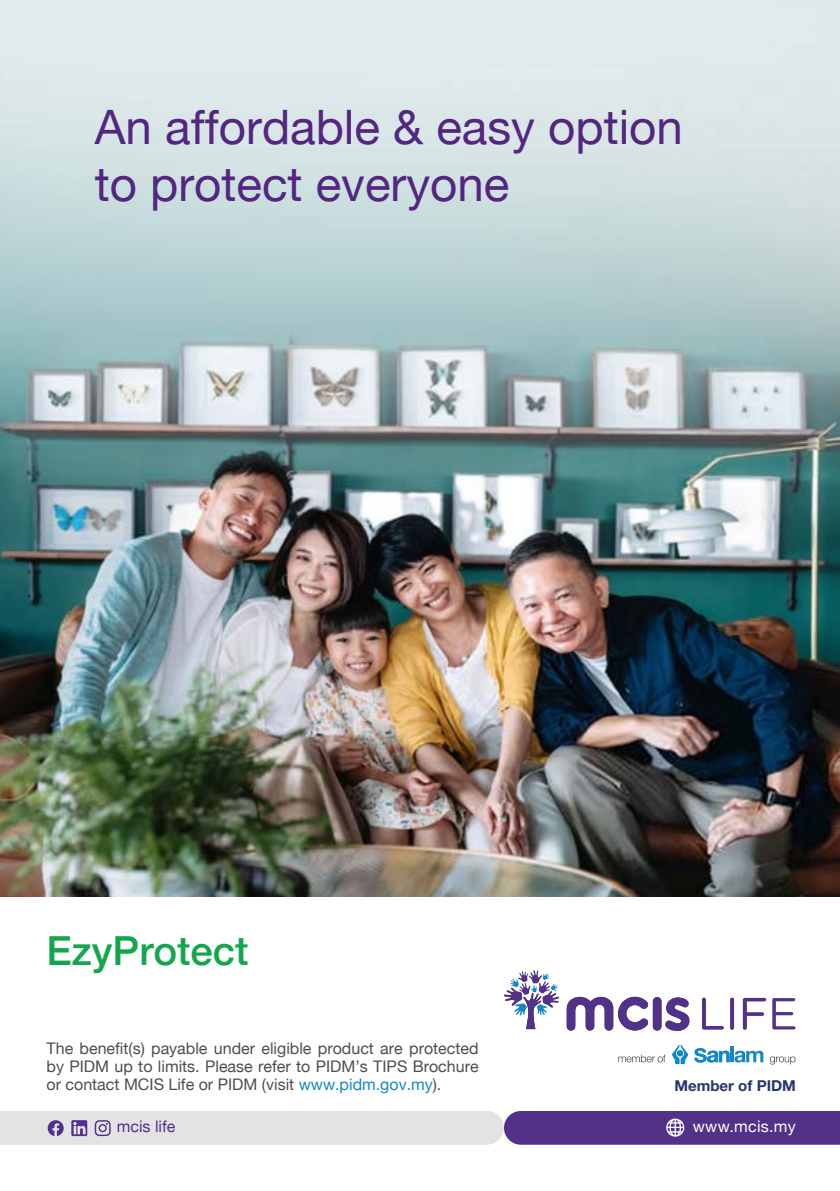
<style>
.page{position:relative;width:840px;height:1191px;background:#fff}
.page>*{position:absolute;margin:0;border:0;box-sizing:border-box;transform-origin:0 0}
.t1{font:47.4px/57px "Helvetica Neue";color:#532681}
.t2{font:500 40px "Helvetica Neue";color:#13a64c}
.t3{font:16px/18px "Helvetica Neue";color:#4f4d50;text-align:justify}
.t4{font:16px "Helvetica Neue";letter-spacing:.02em;color:#fff}
.t5{font:16px "Helvetica Neue";color:#522e91}
.t6{font:700 15px "Helvetica Neue LT Std";color:#27356f}
.s1{color:#1487c9}
</style>
<div class="page">
<img style="left:0;top:0;width:839px;height:896px">
<hr style="left:730px;top:997px;width:3px;height:32px;background:#533188;border-radius:2px">
<svg style="left:0;top:1111px;width:839px;height:33px;background:#a99bbe"></svg>
<div style="left:652px;top:997px;width:9px;height:33px;background:#523289;border-radius:4px"></div>
<svg style="left:665px;top:997px;width:24px;height:34px"></svg>
<svg style="left:566px;top:996px;width:82px;height:34px"></svg>
<svg style="left:504px;top:970px;width:55px;height:59px"></svg>
<svg style="left:702px;top:997px;width:21px;height:32px"></svg>
<svg style="left:729px;top:997px;width:4px;height:32px"></svg>
<svg style="left:742px;top:998px;width:23px;height:31px"></svg>
<svg style="left:772px;top:998px;width:23px;height:31px"></svg>
<hr style="left:730px;top:1046px;width:3px;height:16px;background:#1487c9">
<svg style="left:694px;top:1048px;width:69px;height:14px"></svg>
<svg style="left:672px;top:1044px;width:15px;height:20px"></svg>
<svg style="left:618px;top:1054px;width:47px;height:8px"></svg>
<svg style="left:769px;top:1056px;width:26px;height:8px"></svg>
<h1 class="t1" style="left:95px;top:102px;width:589px">An affordable &amp; easy option to protect everyone</h1>
<h2 class="t2" style="left:47px;top:919px;width:203px">EzyProtect</h2>
<p class="t3" style="left:47px;top:1040px;width:433px">The benefit(s) payable under eligible product are protected by PIDM up to limits. Please refer to PIDM’s TIPS Brochure or contact MCIS Life or PIDM (visit <span class="s1">www.pidm.gov.my</span>).</p>
<p class="t5" style="left:117px;top:1114px;width:60px">mcis life</p>
<p class="t4" style="left:692px;top:1114px;width:105px">www.mcis.my</p>
<p class="t6" style="left:674px;top:1076px;width:123px">Member of PIDM</p>
</div>
